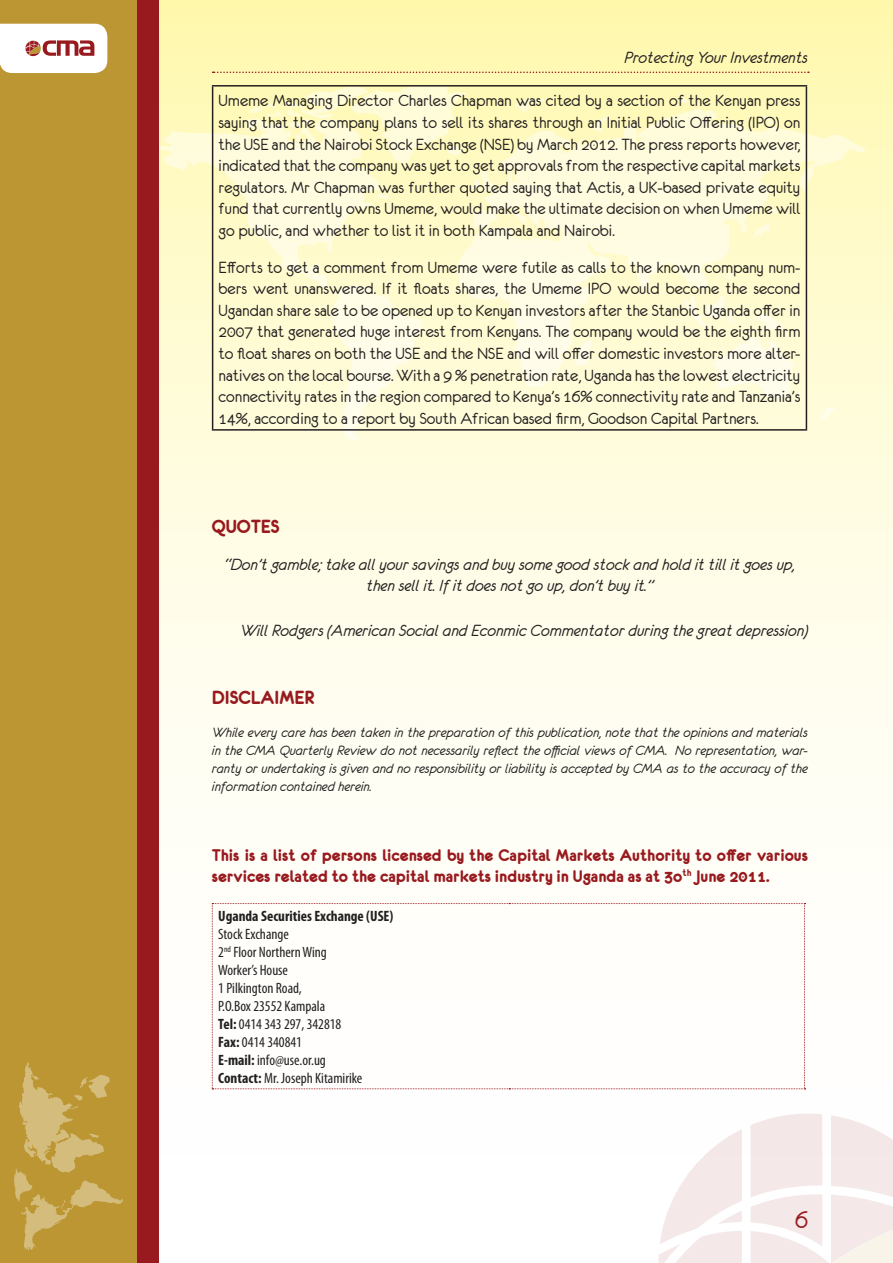
<style>
.page{position:relative;width:893px;height:1263px;background:#fff}
.page>*{position:absolute;margin:0;border:0;box-sizing:border-box;transform-origin:0 0}
.t1{font:27px "Eurofurenceregular";color:#981a1e}
.t2{font:20.25px "Eurofurencebold";color:#981a1e}
.Normal__Web{font:18px/21.6px "Eurofurenceregular";color:#231f20;text-align:justify}
.Normal__Web-2{font:18px/21.6px "Eurofurenceitalic";color:#231f20;text-align:center}
.List_Paragraph{font:18px/21.6px "Eurofurencebold";color:#981a1e}
.t3{font:15px/18px "Eurofurenceitalic";color:#231f20;text-align:justify}
.t4{font:condensed 15px "Myriad Pro";color:#231f20}
.t5{font:700 condensed 15px "Myriad Pro";color:#231f20}
.s1{font-weight:700}
</style>
<div class="page">
<div style="left:0;top:0;width:893px;height:1263px;background:linear-gradient(to bottom,#fff9ba,#fff)"></div>
<div style="left:0;top:0;width:137px;height:1263px;background:#bb9632"></div>
<svg style="left:0;top:24px;width:107px;height:49px;background:#f1e2e0"></svg>
<svg style="left:213px;top:72px;width:596px;height:1px"></svg>
<svg style="left:648px;top:1103px;width:245px;height:160px"></svg>
<svg style="left:678px;top:95px;width:9px;height:8px"></svg>
<svg style="left:822px;top:407px;width:13px;height:12px"></svg>
<svg style="left:515px;top:98px;width:29px;height:11px"></svg>
<svg style="left:480px;top:109px;width:386px;height:278px;background:#fefbd4"></svg>
<svg style="left:763px;top:115px;width:11px;height:9px"></svg>
<svg style="left:559px;top:248px;width:17px;height:33px"></svg>
<svg style="left:683px;top:296px;width:52px;height:31px;background:#fffbd7"></svg>
<svg style="left:713px;top:337px;width:81px;height:61px;background:#fffce2"></svg>
<svg style="left:159px;top:85px;width:321px;height:355px;background:#fffbd2"></svg>
<hr style="left:212px;top:85px;width:595px;height:2px;background:#231f20">
<hr style="left:212px;top:87px;width:1px;height:342px;background:#231f20">
<hr style="left:806px;top:87px;width:1px;height:342px;background:#231f20">
<hr style="left:212px;top:429px;width:595px;height:2px;background:#231f20">
<svg style="left:212px;top:903px;width:593px;height:186px"></svg>
<div style="left:137px;top:0;width:22px;height:1263px;background:#981a1e"></div>
<svg style="left:14px;top:1062px;width:109px;height:189px"></svg>
<p class="Normal__Web-2" style="left:624px;top:46px;width:185px">Protecting Your Investments</p>
<p class="Normal__Web" style="left:219px;top:90px;width:583px">Umeme Managing Director Charles Chapman was cited by a section of the Kenyan press saying that the company plans to sell its shares through an Initial Public Offering (IPO) on the USE and the Nairobi Stock Exchange (NSE) by March 2012. The press reports however, indicated that the company was yet to get approvals from the respective capital markets regulators. Mr Chapman was further quoted saying that Actis, a UK-based private equity fund that currently owns Umeme, would make the ultimate decision on when Umeme will go public, and whether to list it in both Kampala and Nairobi.</p>
<p class="Normal__Web" style="left:219px;top:256px;width:583px">Efforts to get a comment from Umeme were futile as calls to the known company num&shy;bers went unanswered. If it floats shares, the Umeme IPO would become the second Ugandan share sale to be opened up to Kenyan investors after the Stanbic Uganda offer in 2007 that generated huge interest from Kenyans. The company would be the eighth firm to float shares on both the USE and the NSE and will offer domestic investors more alter&shy;natives on the local bourse. With a 9 % penetration rate, Uganda has the lowest electricity connectivity rates in the region compared to Kenya’s 16% connectivity rate and Tanzania’s 14%, according to a report by South African based firm, Goodson Capital Partners.</p>
<p class="t2" style="left:212px;top:516px;width:69px">QUOTES</p>
<p class="Normal__Web-2" style="left:224px;top:553px;width:572px">“Don’t gamble; take all your savings and buy some good stock and hold it till it goes up, then sell it. If it does not go up, don’t buy it.”</p>
<p class="Normal__Web-2" style="left:240px;top:619px;width:569px">Will Rodgers (American Social and Econmic Commentator during the great depression)</p>
<p class="t2" style="left:212px;top:687px;width:104px">DISCLAIMER</p>
<p class="t3" style="left:212px;top:723px;width:598px">While every care has been taken in the preparation of this publication, note that the opinions and materials in the CMA Quarterly Review do not necessarily reflect the official views of CMA. No representation, war&shy;ranty or undertaking is given and no responsibility or liability is accepted by CMA as to the accuracy of the information contained herein.</p>
<p class="List_Paragraph" style="left:212px;top:844px;width:598px">This is a list of persons licensed by the Capital Markets Authority to offer various services related to the capital markets industry in Uganda as at 3o<sup>th</sup> June 2011.</p>
<p class="t5" style="left:218px;top:906px;width:177px">Uganda Securities Exchange (USE)</p>
<p class="t4" style="left:218px;top:925px;width:72px">Stock Exchange</p>
<p class="t4" style="left:218px;top:943px;width:110px">2<sup>nd</sup> Floor Northern Wing</p>
<p class="t4" style="left:218px;top:961px;width:71px">Worker’s House</p>
<p class="t4" style="left:218px;top:979px;width:85px">1 Pilkington Road,</p>
<p class="t4" style="left:218px;top:997px;width:109px">P.O.Box 23552 Kampala</p>
<p class="t4" style="left:218px;top:1015px;width:125px"><span class="s1">Tel:</span> 0414 343 297, 342818</p>
<p class="t4" style="left:218px;top:1033px;width:85px"><span class="s1">Fax:</span> 0414 340841</p>
<p class="t4" style="left:218px;top:1051px;width:109px"><span class="s1">E-mail:</span> info@use.or.ug</p>
<p class="t4" style="left:218px;top:1069px;width:146px"><span class="s1">Contact:</span> Mr. Joseph Kitamirike</p>
<p class="t1" style="left:795px;top:1206px;width:14px">6</p>
</div>
